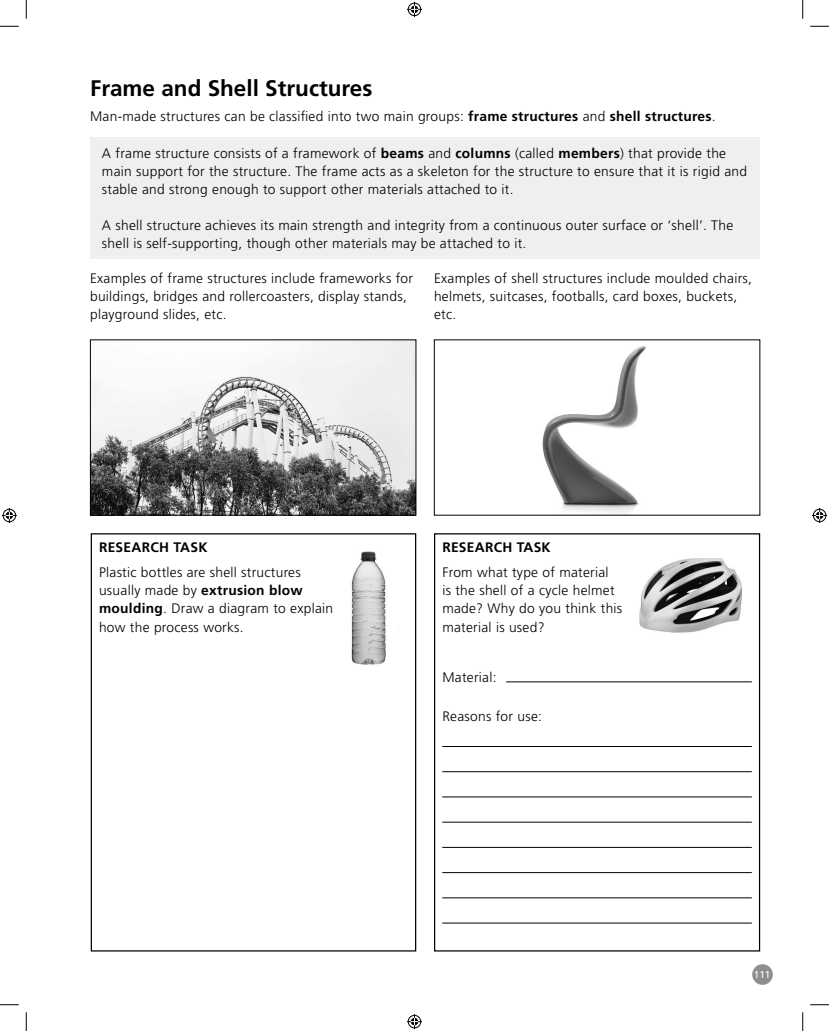
<style>
.page{position:relative;width:829px;height:1031px;background:#fff}
.page>*{position:absolute;margin:0;border:0;box-sizing:border-box;transform-origin:0 0}
.Heading{font:700 22.5px "Frutiger LT Std";color:#000}
.Body_Text{font:300 13.75px/18.1px "Frutiger LT Std";letter-spacing:.02em;color:#000}
.Body_Text-2{font:700 13.75px "Frutiger LT Std";letter-spacing:.02em;color:#000}
.t1{font:10px "Frutiger LT Std";color:#fff}
.s1{font-weight:700}
</style>
<div class="page">
<div style="left:752px;top:964px;width:20px;height:20px;background:#8e8e8e;border-radius:50%"></div>
<img style="left:639px;top:558px;width:103px;height:75px">
<div style="left:91px;top:137px;width:669px;height:122px;background:#efefef"></div>
<div style="left:91px;top:533px;width:325px;height:418px;border:1px solid #000"></div>
<hr style="left:506px;top:681px;width:245px;height:1px;background:#000">
<hr style="left:442px;top:746px;width:309px;height:1px;background:#000">
<hr style="left:442px;top:771px;width:309px;height:1px;background:#000">
<hr style="left:442px;top:796px;width:309px;height:1px;background:#000">
<hr style="left:442px;top:821px;width:309px;height:1px;background:#000">
<hr style="left:442px;top:847px;width:309px;height:1px;background:#000">
<hr style="left:442px;top:872px;width:309px;height:1px;background:#000">
<hr style="left:442px;top:897px;width:309px;height:1px;background:#000">
<hr style="left:442px;top:922px;width:309px;height:1px;background:#000">
<div style="left:434px;top:533px;width:326px;height:418px;border:1px solid #000"></div>
<img style="left:351px;top:551px;width:35px;height:114px">
<img style="left:92px;top:341px;width:322px;height:172px">
<div style="left:90px;top:339px;width:326px;height:176px;border:1px solid #000"></div>
<img style="left:542px;top:346px;width:104px;height:167px">
<svg style="left:0;top:25px;width:19px;height:2px"></svg>
<svg style="left:810px;top:25px;width:18px;height:2px"></svg>
<svg style="left:0;top:1004px;width:19px;height:1px"></svg>
<svg style="left:810px;top:1004px;width:18px;height:1px"></svg>
<svg style="left:25px;top:0;width:2px;height:19px"></svg>
<svg style="left:25px;top:1012px;width:2px;height:18px"></svg>
<svg style="left:802px;top:0;width:1px;height:19px"></svg>
<svg style="left:802px;top:1012px;width:1px;height:18px"></svg>
<svg style="left:407px;top:2px;width:15px;height:15px"></svg>
<svg style="left:407px;top:1014px;width:15px;height:15px"></svg>
<svg style="left:2px;top:508px;width:15px;height:15px"></svg>
<svg style="left:812px;top:508px;width:15px;height:15px"></svg>
<p class="Heading" style="left:90px;top:75px;width:284px">Frame and Shell Structures</p>
<p class="Body_Text" style="left:90px;top:107px;width:627px">Man-made structures can be classified into two main groups: <span class="s1">frame structures</span> and <span class="s1">shell structures</span>.</p>
<p class="Body_Text" style="left:102px;top:144px;width:646px">A frame structure consists of a framework of <span class="s1">beams</span> and <span class="s1">columns</span> (called <span class="s1">members</span>) that provide the main support for the structure. The frame acts as a skeleton for the structure to ensure that it is rigid and stable and strong enough to support other materials attached to it.</p>
<p class="Body_Text" style="left:102px;top:216px;width:632px">A shell structure achieves its main strength and integrity from a continuous outer surface or ‘shell’. The shell is self-supporting, though other materials may be attached to it.</p>
<p class="Body_Text" style="left:90px;top:269px;width:324px">Examples of frame structures include frameworks for buildings, bridges and rollercoasters, display stands, playground slides, etc.</p>
<p class="Body_Text" style="left:434px;top:269px;width:319px">Examples of shell structures include moulded chairs, helmets, suitcases, footballs, card boxes, buckets, etc.</p>
<p class="Body_Text-2" style="left:99px;top:539px;width:110px">RESEARCH TASK</p>
<p class="Body_Text" style="left:99px;top:563px;width:235px">Plastic bottles are shell structures usually made by <span class="s1">extrusion blow moulding</span>. Draw a diagram to explain how the process works.</p>
<p class="Body_Text-2" style="left:442px;top:539px;width:110px">RESEARCH TASK</p>
<p class="Body_Text" style="left:442px;top:563px;width:181px">From what type of material<br>is the shell of a cycle helmet made? Why do you think this material is used?</p>
<p class="Body_Text" style="left:442px;top:668px;width:56px">Material:</p>
<p class="Body_Text" style="left:442px;top:707px;width:101px">Reasons for use:</p>
<p class="t1" style="left:753px;top:968px;width:18px">111</p>
</div>
